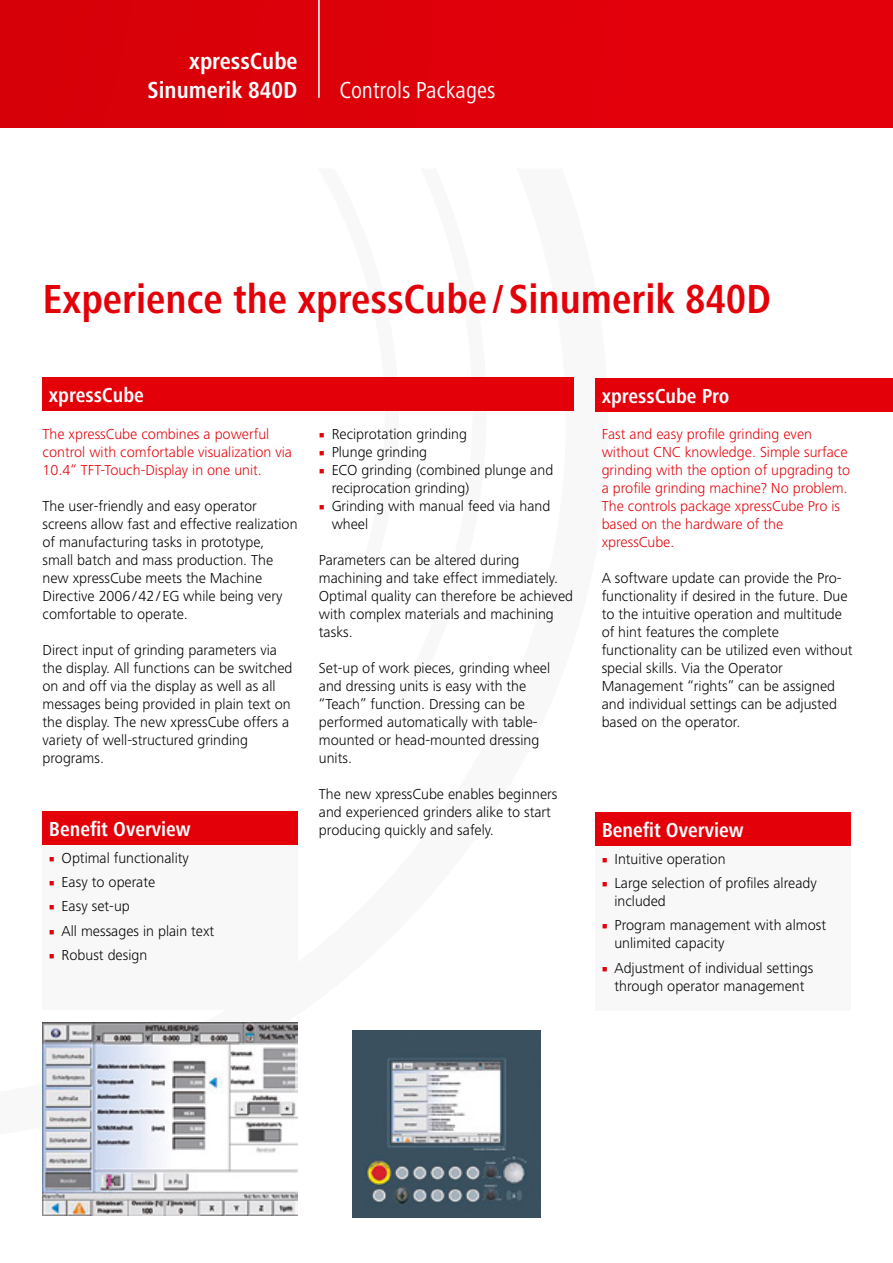
<style>
.page{position:relative;width:893px;height:1263px;background:#fff}
.page>*{position:absolute;margin:0;border:0;box-sizing:border-box;transform-origin:0 0}
.t1{font:700 condensed 42px "Frutiger Next LT";color:#e30009}
.t2{font:700 condensed 24px/28.8px "Frutiger Next LT";color:#fff;text-align:right}
.t3{font:condensed 24px "Frutiger Next LT";color:#fff}
.t4{font:700 condensed 21px "Frutiger Next LT";color:#fff}
.t5{font:300 15px/18px "Frutiger Next LT";color:#000}
.t6{font:300 15px/18px "Frutiger Next LT";color:#e30009}
.s1{font-family:"Minion Pro";font-weight:400;color:#e30009}
</style>
<div class="page">
<div style="left:0;top:0;width:893px;height:128px;background:#df000a"></div>
<hr style="left:318px;top:0;width:2px;height:98px;background:#fff">
<img style="left:43px;top:1023px;width:255px;height:192px">
<img style="left:353px;top:1030px;width:187px;height:187px">
<div style="left:595px;top:378px;width:298px;height:34px;background:#e30009"></div>
<div style="left:43px;top:377px;width:531px;height:34px;background:#e30009"></div>
<div style="left:43px;top:811px;width:255px;height:34px;background:#e30009"></div>
<div style="left:43px;top:845px;width:255px;height:164px;background:#f7f8f7"></div>
<div style="left:595px;top:812px;width:255px;height:34px;background:#e30009"></div>
<div style="left:595px;top:846px;width:255px;height:164px;background:#f7f8f7"></div>
<h2 class="t2" style="left:148px;top:47px;width:152px">xpressCube<br>Sinumerik 840D</h2>
<h2 class="t3" style="left:339px;top:77px;width:158px">Controls Packages</h2>
<h1 class="t1" style="left:43px;top:276px;width:730px">Experience the xpressCube / Sinumerik 840D</h1>
<h3 class="t4" style="left:49px;top:383px;width:96px">xpressCube</h3>
<h3 class="t4" style="left:602px;top:384px;width:129px">xpressCube Pro</h3>
<p class="t6" style="left:43px;top:425px;width:251px">The xpressCube combines a powerful control with comfortable visualization via<br>10.4“ TFT-Touch-Display in one unit.</p>
<p class="t5" style="left:43px;top:497px;width:257px">The user-friendly and easy operator screens allow fast and effective realization of manufacturing tasks in prototype, small batch and mass production. The new xpressCube meets the Machine Directive 2006/42/ EG while being very comfortable to operate.</p>
<p class="t5" style="left:43px;top:641px;width:252px">Direct input of grinding parameters via the display. All functions can be switched on and off via the display as well as all messages being provided in plain text on the display. The new xpressCube offers a variety of well-structured grinding programs.</p>
<p class="t5" style="left:319px;top:425px;width:150px"><span class="s1">■</span> Reciprotation grinding</p>
<p class="t5" style="left:319px;top:443px;width:110px"><span class="s1">■</span> Plunge grinding</p>
<p class="t5" style="left:332px;top:461px;width:223px;text-indent:-13px"><span class="s1">■</span> ECO grinding (combined plunge and reciprocation grinding)</p>
<p class="t5" style="left:332px;top:497px;width:220px;text-indent:-13px"><span class="s1">■</span> Grinding with manual feed via hand wheel</p>
<p class="t5" style="left:319px;top:551px;width:256px">Parameters can be altered during machining and take effect immediately.<br>Optimal quality can therefore be achieved with complex materials and machining tasks.</p>
<p class="t5" style="left:319px;top:659px;width:233px">Set-up of work pieces, grinding wheel and dressing units is easy with the “Teach” function. Dressing can be performed automatically with table&shy;mounted or head-mounted dressing units.</p>
<p class="t5" style="left:319px;top:785px;width:240px">The new xpressCube enables beginners and experienced grinders alike to start</p>
<h3 class="t4" style="left:49px;top:817px;width:143px">Benefit Overview</h3>
<p class="t5" style="left:319px;top:821px;width:177px">producing quickly and safely.</p>
<p class="t5" style="left:49px;top:849px;width:142px"><span class="s1">■</span> Optimal functionality</p>
<p class="t5" style="left:49px;top:873px;width:108px"><span class="s1">■</span> Easy to operate</p>
<p class="t5" style="left:49px;top:897px;width:82px"><span class="s1">■</span> Easy set-up</p>
<p class="t5" style="left:49px;top:922px;width:167px"><span class="s1">■</span> All messages in plain text</p>
<p class="t5" style="left:49px;top:946px;width:100px"><span class="s1">■</span> Robust design</p>
<p class="t6" style="left:602px;top:425px;width:250px">Fast and easy profile grinding even without CNC knowledge. Simple surface grinding with the option of upgrading to a profile grinding machine? No problem.<br>The controls package xpressCube Pro is based on the hardware of the xpressCube.</p>
<p class="t5" style="left:602px;top:569px;width:252px">A software update can provide the Pro&shy;functionality if desired in the future. Due to the intuitive operation and multitude of hint features the complete functionality can be utilized even without special skills. Via the Operator Management “rights” can be assigned and individual settings can be adjusted based on the operator.</p>
<h3 class="t4" style="left:602px;top:818px;width:143px">Benefit Overview</h3>
<p class="t5" style="left:602px;top:850px;width:125px"><span class="s1">■</span> Intuitive operation</p>
<p class="t5" style="left:614px;top:874px;width:204px;text-indent:-13px"><span class="s1">■</span> Large selection of profiles already included</p>
<p class="t5" style="left:614px;top:916px;width:213px;text-indent:-13px"><span class="s1">■</span> Program management with almost unlimited capacity</p>
<p class="t5" style="left:602px;top:959px;width:213px;text-align:center"><span class="s1">■</span> Adjustment of individual settings through operator management</p>
</div>
